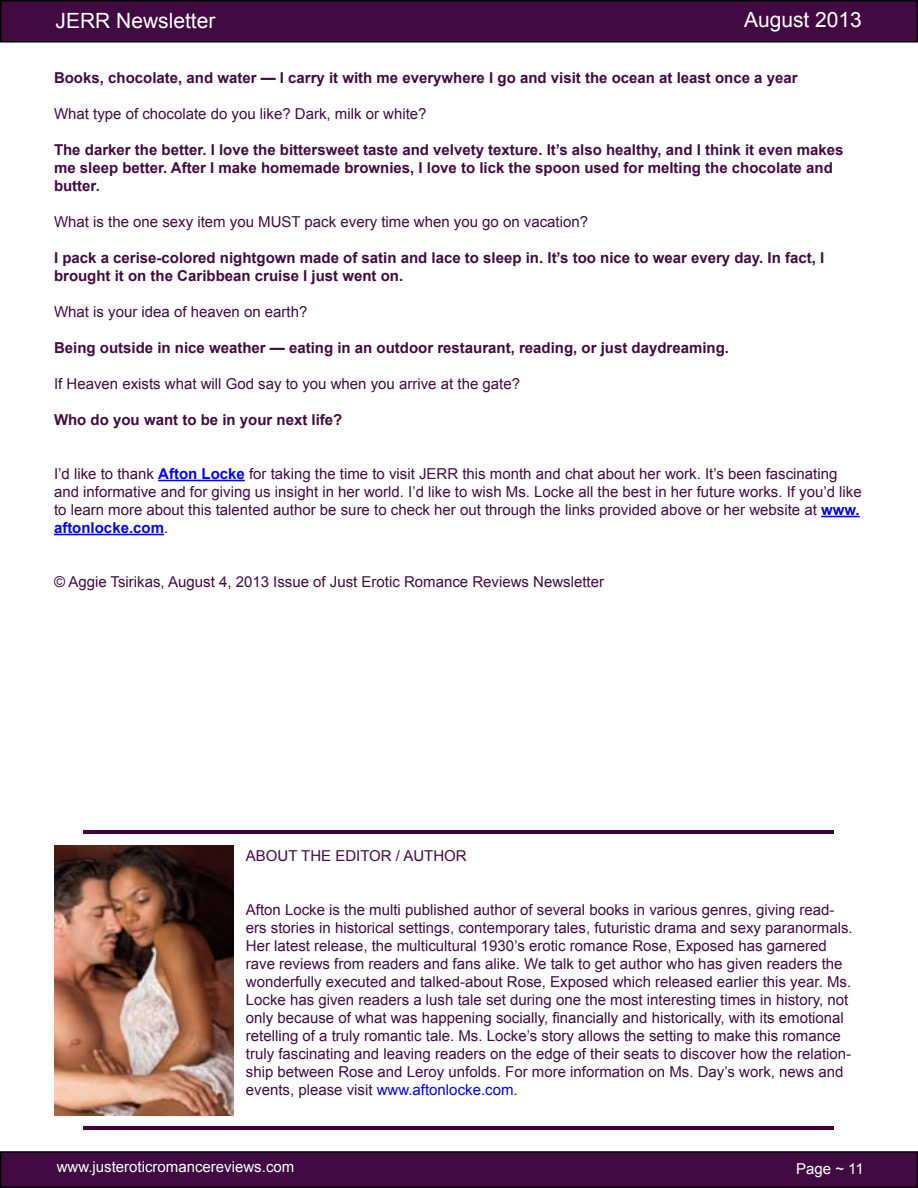
<style>
.page{position:relative;width:918px;height:1188px;background:#fff}
.page>*{position:absolute;margin:0;border:0;box-sizing:border-box;transform-origin:0 0}
.t1{font:21px "Arial";color:#fff}
.t2{font:15px/18px "Arial";color:#410b41}
.t3{font:700 15px/18px "Arial";color:#410b41}
.t4{font:15px "Arial";color:#fff}
.s1{font-weight:700;color:#00f}
.s2{color:#00f}
</style>
<div class="page">
<div style="left:1px;top:1px;width:916px;height:41px;background:#410b41"></div>
<div style="left:0;top:0;width:918px;height:43px;border:2px solid #000"></div>
<div style="left:1px;top:1152px;width:916px;height:35px;background:#410b41"></div>
<div style="left:0;top:1151px;width:918px;height:37px;border:2px solid #000"></div>
<hr style="left:158px;top:480px;width:87px;height:1px;background:#00f">
<hr style="left:821px;top:516px;width:39px;height:1px;background:#00f">
<hr style="left:54px;top:534px;width:110px;height:1px;background:#00f">
<hr style="left:83px;top:831px;width:750px;height:3px;background:#420042">
<hr style="left:83px;top:1126px;width:750px;height:3px;background:#420042">
<img style="left:54px;top:845px;width:180px;height:270px">
<h1 class="t1" style="left:56px;top:7px;width:161px">JERR Newsletter</h1>
<h1 class="t1" style="left:744px;top:6px;width:119px">August 2013</h1>
<p class="t3" style="left:54px;top:69px;width:745px">Books, chocolate, and water — I carry it with me everywhere I go and visit the ocean at least once a year</p>
<p class="t2" style="left:54px;top:105px;width:374px">What type of chocolate do you like? Dark, milk or white?</p>
<p class="t3" style="left:54px;top:141px;width:791px">The darker the better. I love the bittersweet taste and velvety texture. It’s also healthy, and I think it even makes me sleep better. After I make homemade brownies, I love to lick the spoon used for melting the chocolate and butter.</p>
<p class="t2" style="left:54px;top:213px;width:536px">What is the one sexy item you MUST pack every time when you go on vacation?</p>
<p class="t3" style="left:54px;top:249px;width:772px">I pack a cerise-colored nightgown made of satin and lace to sleep in. It’s too nice to wear every day. In fact, I brought it on the Caribbean cruise I just went on.</p>
<p class="t2" style="left:54px;top:303px;width:255px">What is your idea of heaven on earth?</p>
<p class="t3" style="left:54px;top:339px;width:677px">Being outside in nice weather — eating in an outdoor restaurant, reading, or just daydreaming.</p>
<p class="t2" style="left:54px;top:375px;width:468px">If Heaven exists what will God say to you when you arrive at the gate?</p>
<p class="t3" style="left:54px;top:411px;width:290px">Who do you want to be in your next life?</p>
<p class="t2" style="left:54px;top:465px;width:809px">I’d like to thank <span class="s1">Afton Locke</span> for taking the time to visit JERR this month and chat about her work. It’s been fascinating and informative and for giving us insight in her world. I’d like to wish Ms. Locke all the best in her future works. If you’d like to learn more about this talented author be sure to check her out through the links provided above or her website at <span class="s1">www. aftonlocke.com</span>.</p>
<p class="t2" style="left:54px;top:573px;width:552px">© Aggie Tsirikas, August 4, 2013 Issue of Just Erotic Romance Reviews Newsletter</p>
<p class="t2" style="left:246px;top:847px;width:222px">ABOUT THE EDITOR / AUTHOR</p>
<p class="t2" style="left:246px;top:901px;width:608px">Afton Locke is the multi published author of several books in various genres, giving read&shy;ers stories in historical settings, contemporary tales, futuristic drama and sexy paranormals.<br>Her latest release, the multicultural 1930’s erotic romance Rose, Exposed has garnered rave reviews from readers and fans alike. We talk to get author who has given readers the wonderfully executed and talked-about Rose, Exposed which released earlier this year. Ms.<br>Locke has given readers a lush tale set during one the most interesting times in history, not only because of what was happening socially, financially and historically, with its emotional retelling of a truly romantic tale. Ms. Locke’s story allows the setting to make this romance truly fascinating and leaving readers on the edge of their seats to discover how the relation&shy;ship between Rose and Leroy unfolds. For more information on Ms. Day’s work, news and events, please visit <span class="s2">www.aftonlocke.com</span>.</p>
<p class="t4" style="left:57px;top:1157px;width:239px">www.justeroticromancereviews.com</p>
<p class="t4" style="left:796px;top:1159px;width:69px">Page ~ 11</p>
</div>
